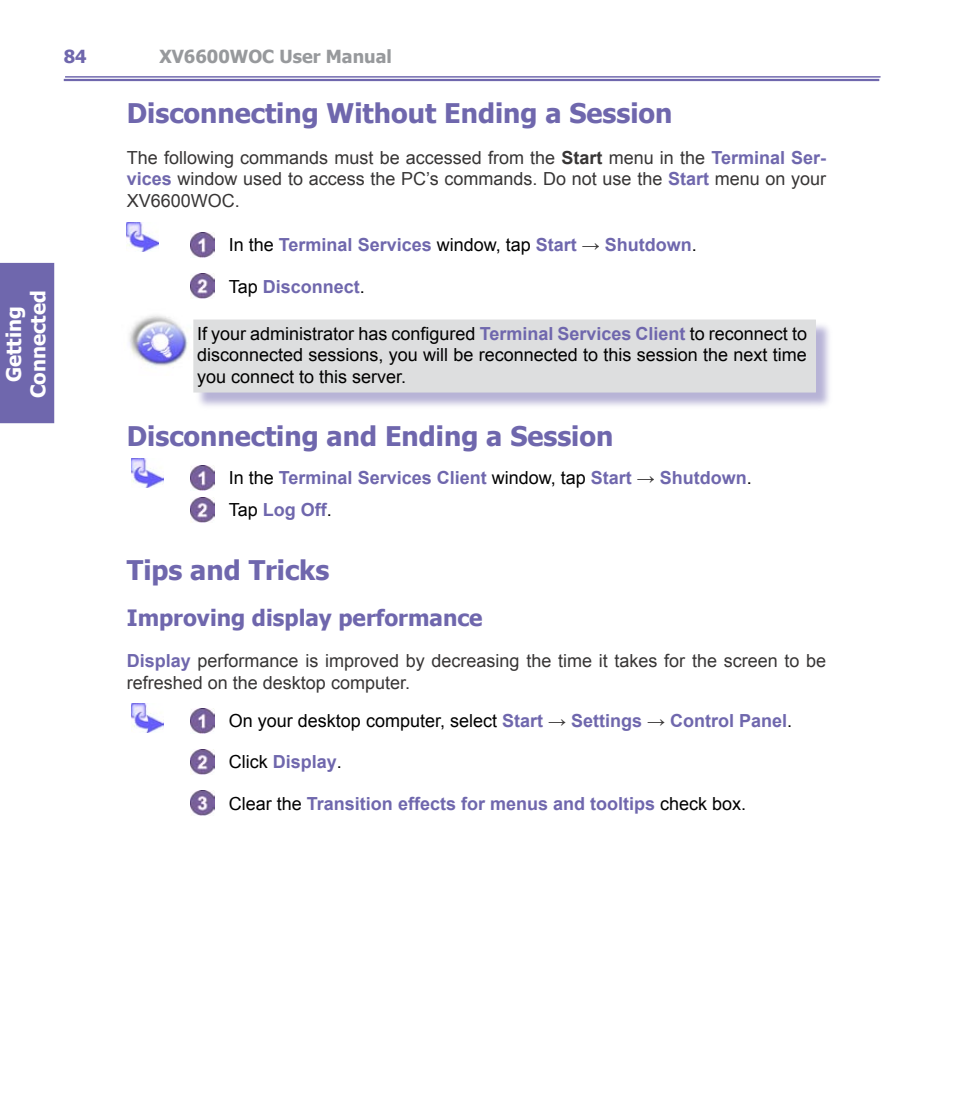
<style>
.page{position:relative;width:957px;height:1117px;background:#fff}
.page>*{position:absolute;margin:0;border:0;box-sizing:border-box;transform-origin:0 0}
.heading_3{font:700 27px "Tahoma";color:#6f67ad}
.heading_4{font:700 22.5px "Tahoma";color:#6f67ad}
.t1{font:700 20.25px/24.3px "Tahoma";color:#fff;text-align:center}
.Body_text{font:18px/21.6px "Arial";color:#373535;text-align:justify}
.Step_-_hanging{font:700 18px "Arial";color:#6f67ad}
.Warning{font:18px/21.6px "Arial";color:#000;text-align:justify}
.Step_-_hanging-2{font:18px "Arial";color:#000}
.t2{font:700 18px "Tahoma";color:#97999c}
.t3{font:700 18px "Tahoma";color:#6f67ad}
.s1{font-weight:700}
.s2{font-weight:700;color:#6f67ad}
.s3{font-weight:400;color:#000}
.s4{font-weight:400;color:#373535}
.s5{color:#373535}
</style>
<div class="page">
<div style="left:0;top:263px;width:54px;height:160px;background:#6f67ad"></div>
<hr style="left:64px;top:79px;width:815px;height:2px;background:#6f67ad">
<hr style="left:65px;top:76px;width:815px;height:1px;background:#6f67ad">
<img style="left:129px;top:315px;width:59px;height:51px">
<div style="left:195px;top:321px;width:638px;height:89px;background:#6f67ad;opacity:.5"></div>
<div style="left:194px;top:320px;width:621px;height:72px;background:#dddedf"></div>
<div style="left:193px;top:319px;width:623px;height:73px;border:1px solid #dddedf"></div>
<img style="left:131px;top:458px;width:32px;height:29px">
<img style="left:191px;top:232px;width:24px;height:25px">
<img style="left:191px;top:274px;width:24px;height:25px">
<img style="left:191px;top:465px;width:24px;height:25px">
<img style="left:191px;top:497px;width:24px;height:25px">
<img style="left:191px;top:708px;width:24px;height:25px">
<img style="left:191px;top:749px;width:24px;height:25px">
<img style="left:191px;top:790px;width:24px;height:25px">
<img style="left:131px;top:703px;width:32px;height:29px">
<img style="left:127px;top:222px;width:32px;height:29px">
<p class="t1" style="left:0;top:398px;width:109px;rotate:-90deg">Getting<br>Connected</p>
<p class="t3" style="left:64px;top:44px;width:24px">84</p>
<p class="t2" style="left:159px;top:44px;width:234px">XV6600WOC User Manual</p>
<p class="heading_3" style="left:127px;top:94px;width:547px">Disconnecting Without Ending a Session</p>
<p class="Body_text" style="left:127px;top:146px;width:701px">The following commands must be accessed from the <span class="s1">Start</span> menu in the <span class="s2">Terminal Ser&shy;vices</span> window used to access the PC’s commands. Do not use the <span class="s2">Start</span> menu on your XV6600WOC.</p>
<p class="Step_-_hanging" style="left:229px;top:233px;width:469px"><span class="s3">In the</span> Terminal Services <span class="s3">window, tap</span> Start <span class="s4">→</span> Shutdown<span class="s3">.</span></p>
<p class="Step_-_hanging" style="left:229px;top:274px;width:138px"><span class="s3">Tap</span> Disconnect<span class="s3">.</span></p>
<p class="Warning" style="left:197px;top:323px;width:611px">If your administrator has configured <span class="s2">Terminal Services Client</span> to reconnect to disconnected sessions, you will be reconnected to this session the next time you connect to this server.</p>
<p class="heading_3" style="left:127px;top:417px;width:488px">Disconnecting and Ending a Session</p>
<p class="Step_-_hanging" style="left:229px;top:466px;width:524px"><span class="s3">In the</span> Terminal Services Client <span class="s3">window, tap</span> Start <span class="s4">→</span> Shutdown<span class="s3">.</span></p>
<p class="Step_-_hanging" style="left:229px;top:497px;width:105px"><span class="s3">Tap</span> Log Off<span class="s3">.</span></p>
<p class="heading_3" style="left:127px;top:551px;width:204px">Tips and Tricks</p>
<p class="heading_4" style="left:127px;top:602px;width:357px">Improving display performance</p>
<p class="Body_text" style="left:127px;top:650px;width:701px"><span class="s2">Display</span> performance is improved by decreasing the time it takes for the screen to be refreshed on the desktop computer.</p>
<p class="Step_-_hanging-2" style="left:229px;top:708px;width:565px">On your desktop computer, select <span class="s2">Start</span> <span class="s5">→</span> <span class="s2">Settings</span> <span class="s5">→</span> <span class="s2">Control Panel</span>.</p>
<p class="Step_-_hanging" style="left:229px;top:749px;width:115px"><span class="s3">Click</span> Display<span class="s3">.</span></p>
<p class="Step_-_hanging" style="left:229px;top:791px;width:519px"><span class="s3">Clear the</span> Transition effects for menus and tooltips <span class="s3">check box.</span></p>
</div>
